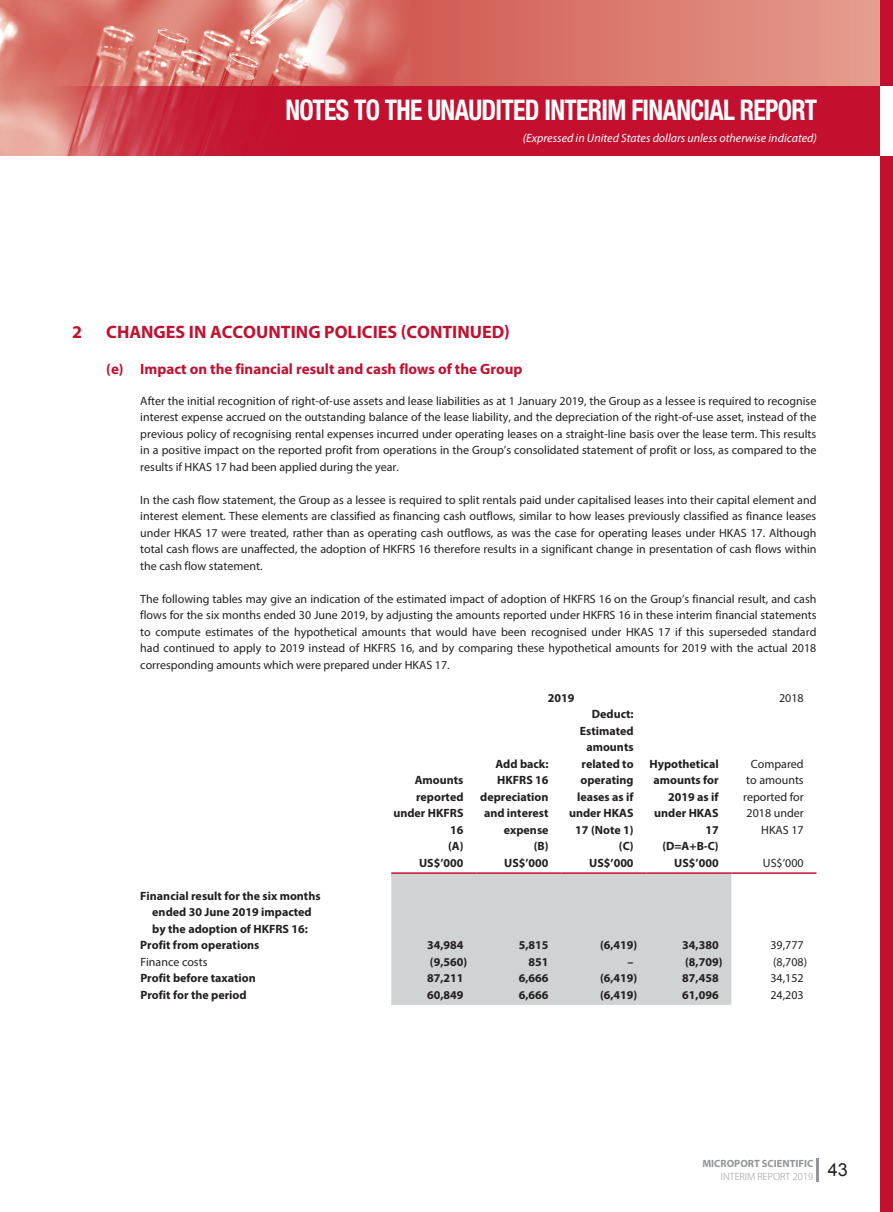
<style>
.page{position:relative;width:893px;height:1212px;background:#fff}
.page>*{position:absolute;margin:0;border:0;box-sizing:border-box;transform-origin:0 0}
.t1{font:700 condensed 28.5px "Helvetica Neue LT Std";color:#fff;scale:.9 1}
.t2{font:700 18px "Myriad Pro";color:#c3102f}
.t3{font:700 15px "Myriad Pro";color:#c3102f}
.t4{font:12px/16.5px "Myriad Pro";color:#231f20;text-align:justify}
.t5{font:700 12px/16.5px "Myriad Pro";color:#231f20}
.t6{font:italic 12px "Myriad Pro";color:#fff}
.t7{font:300 10.5px/13.2px "Myriad Pro";color:#939598}
.t8{font:700 10.5px "Myriad Pro";color:#939598}
.s1{font-weight:700}
</style>
<div class="page">
<svg style="left:0;top:0;width:880px;height:87px"></svg>
<svg style="left:1px;top:87px;width:879px;height:69px;fill:#c3102f"></svg>
<div style="left:880px;top:0;width:13px;height:1212px;background:#c3102f"></div>
<div style="left:880px;top:87px;width:13px;height:69px;background:#fff"></div>
<hr style="left:816px;top:1158px;width:3px;height:23px;background:#939598">
<div style="left:391px;top:874px;width:340px;height:131px;background:#d1d2d4"></div>
<hr style="left:391px;top:872px;width:85px;height:2px;background:#c3102f">
<hr style="left:476px;top:872px;width:85px;height:2px;background:#c3102f">
<hr style="left:561px;top:872px;width:85px;height:2px;background:#c3102f">
<hr style="left:646px;top:872px;width:85px;height:2px;background:#c3102f">
<hr style="left:731px;top:872px;width:85px;height:2px;background:#c3102f">
<h1 class="t1" style="left:285px;top:93px;width:31px">NOTES</h1>
<h1 class="t1" style="left:354px;top:93px;width:97px">TOTHE UNAUDITED</h1>
<h1 class="t1" style="left:544px;top:93px;width:14px">INTERIM</h1>
<h1 class="t1" style="left:631px;top:93px;width:14px">FINANCIAL</h1>
<h1 class="t1" style="left:740px;top:93px;width:15px">REPORT</h1>
<p class="t6" style="left:523px;top:131px;width:296px">(Expressed in United States dollars unless otherwise indicated)</p>
<h2 class="t2" style="left:72px;top:320px;width:11px">2</h2>
<h2 class="t2" style="left:106px;top:320px;width:128px">Changes in acco</h2>
<h2 class="t2" style="left:256px;top:320px;width:255px">unting policies (continued)</h2>
<p class="t3" style="left:106px;top:359px;width:418px">(e) I mpact on the financial result and cash flows of the Group</p>
<p class="t4" style="left:140px;top:392px;width:678px">After the initial recognition of right-of-use assets and lease liabilities as at 1 January 2019, the Group as a lessee is required to recognise interest expense accrued on the outstanding balance of the lease liability, and the depreciation of the right-of-use asset, instead of the previous policy of recognising rental expenses incurred under operating leases on a straight-line basis over the lease term. This results in a positive impact on the reported profit from operations in the Group’s consolidated statement of profit or loss, as compared to the results if HKAS 17 had been applied during the year.</p>
<p class="t4" style="left:140px;top:491px;width:678px">In the cash flow statement, the Group as a lessee is required to split rentals paid under capitalised leases into their capital element and interest element. These elements are classified as financing cash outflows, similar to how leases previously classified as finance leases under HKAS 17 were treated, rather than as operating cash outflows, as was the case for operating leases under HKAS 17. Although total cash flows are unaffected, the adoption of HKFRS 16 therefore results in a significant change in presentation of cash flows within the cash flow statement.</p>
<p class="t4" style="left:140px;top:590px;width:678px">The following tables may give an indication of the estimated impact of adoption of HKFRS 16 on the Group’s financial result, and cash flows for the six months ended 30 June 2019, by adjusting the amounts reported under HKFRS 16 in these interim financial statements to compute estimates of the hypothetical amounts that would have been recognised under HKAS 17 if this superseded standard had continued to apply to 2019 instead of HKFRS 16, and by comparing these hypothetical amounts for 2019 with the actual 2018 corresponding amounts which were prepared under HKAS 17.</p>
<p class="t5" style="left:548px;top:689px;width:28px">2019</p>
<p class="t4" style="left:779px;top:689px;width:26px">2018</p>
<p class="t5" style="left:415px;top:771px;width:50px">Amounts</p>
<p class="t5" style="left:416px;top:788px;width:49px">reported</p>
<p class="t5" style="left:393px;top:804px;width:58px">under HKFRS</p>
<p class="t5" style="left:450px;top:821px;width:15px">16</p>
<p class="t5" style="left:495px;top:755px;width:55px">Add back:<br>HKFRS</p>
<p class="t5" style="left:480px;top:771px;width:70px;text-align:right">16 depreciation and interest expense</p>
<p class="t5" style="left:592px;top:705px;width:43px">Deduct:</p>
<p class="t5" style="left:580px;top:722px;width:55px">Estimated</p>
<p class="t5" style="left:586px;top:738px;width:49px">amounts</p>
<p class="t5" style="left:581px;top:755px;width:54px">related to</p>
<p class="t5" style="left:580px;top:771px;width:55px">operating</p>
<p class="t5" style="left:577px;top:788px;width:58px">leases as if</p>
<p class="t5" style="left:569px;top:804px;width:58px">under HKAS</p>
<p class="t5" style="left:575px;top:821px;width:60px">17 (Note 1)</p>
<p class="t5" style="left:649px;top:755px;width:71px">Hypothetical</p>
<p class="t5" style="left:653px;top:771px;width:67px">amounts for</p>
<p class="t5" style="left:668px;top:788px;width:52px">2019 as if</p>
<p class="t5" style="left:654px;top:804px;width:58px">under HKAS</p>
<p class="t5" style="left:705px;top:821px;width:15px">17</p>
<p class="t4" style="left:743px;top:755px;width:62px;text-align:right">Compared to amounts reported for<br>2018 under<br>HKAS 17</p>
<p class="t5" style="left:152px;top:887px;width:170px;text-indent:-12px">Financial result for the six months ended 30 June 2019 impacted by the adoption of HKFRS</p>
<p class="t5" style="left:291px;top:920px;width:18px">16:</p>
<p class="t5" style="left:448px;top:837px;width:17px">(A)</p>
<p class="t5" style="left:534px;top:837px;width:16px">(B)</p>
<p class="t5" style="left:619px;top:837px;width:101px">(C) (D=A+B-C)</p>
<p class="t5" style="left:419px;top:854px;width:46px">US$’000</p>
<p class="t5" style="left:504px;top:854px;width:46px">US$’000</p>
<p class="t5" style="left:589px;top:854px;width:46px">US$’000</p>
<p class="t5" style="left:674px;top:854px;width:46px">US$’000</p>
<p class="t4" style="left:763px;top:854px;width:42px">US$’000</p>
<p class="t5" style="left:140px;top:936px;width:121px">Profit from operations</p>
<p class="t5" style="left:427px;top:936px;width:38px">34,984</p>
<p class="t5" style="left:519px;top:936px;width:31px">5,815</p>
<p class="t5" style="left:600px;top:936px;width:39px">(6,419)</p>
<p class="t5" style="left:682px;top:936px;width:38px">34,380</p>
<p class="t4" style="left:770px;top:937px;width:35px">39,777</p>
<p class="t4" style="left:140px;top:953px;width:69px">Finance costs</p>
<p class="t5" style="left:430px;top:953px;width:39px">(9,560)</p>
<p class="t5" style="left:529px;top:953px;width:21px">851</p>
<p class="t5" style="left:628px;top:953px;width:7px">–</p>
<p class="t5" style="left:685px;top:953px;width:39px">(8,709)</p>
<p class="t4" style="left:773px;top:953px;width:35px">(8,708)</p>
<p class="t5" style="left:140px;top:969px;width:117px">Profit before taxation</p>
<p class="t5" style="left:427px;top:969px;width:38px">87,211</p>
<p class="t5" style="left:519px;top:969px;width:31px">6,666</p>
<p class="t5" style="left:600px;top:969px;width:39px">(6,419)</p>
<p class="t5" style="left:682px;top:969px;width:38px">87,458</p>
<p class="t4" style="left:770px;top:970px;width:35px">34,152</p>
<p class="t5" style="left:140px;top:986px;width:108px">Profit for the period</p>
<p class="t5" style="left:427px;top:986px;width:38px">60,849</p>
<p class="t5" style="left:519px;top:986px;width:31px">6,666</p>
<p class="t5" style="left:600px;top:986px;width:39px">(6,419)</p>
<p class="t5" style="left:682px;top:986px;width:38px">61,096</p>
<p class="t4" style="left:770px;top:986px;width:35px">24,203</p>
<p class="t8" style="left:702px;top:1156px;width:33px">Micropo</p>
<p class="t7" style="left:721px;top:1156px;width:128px;text-indent:27px"><span class="s1">rt Scientific<br></span>INTERI M REPORT 2019 <sup>43</sup></p>
</div>
